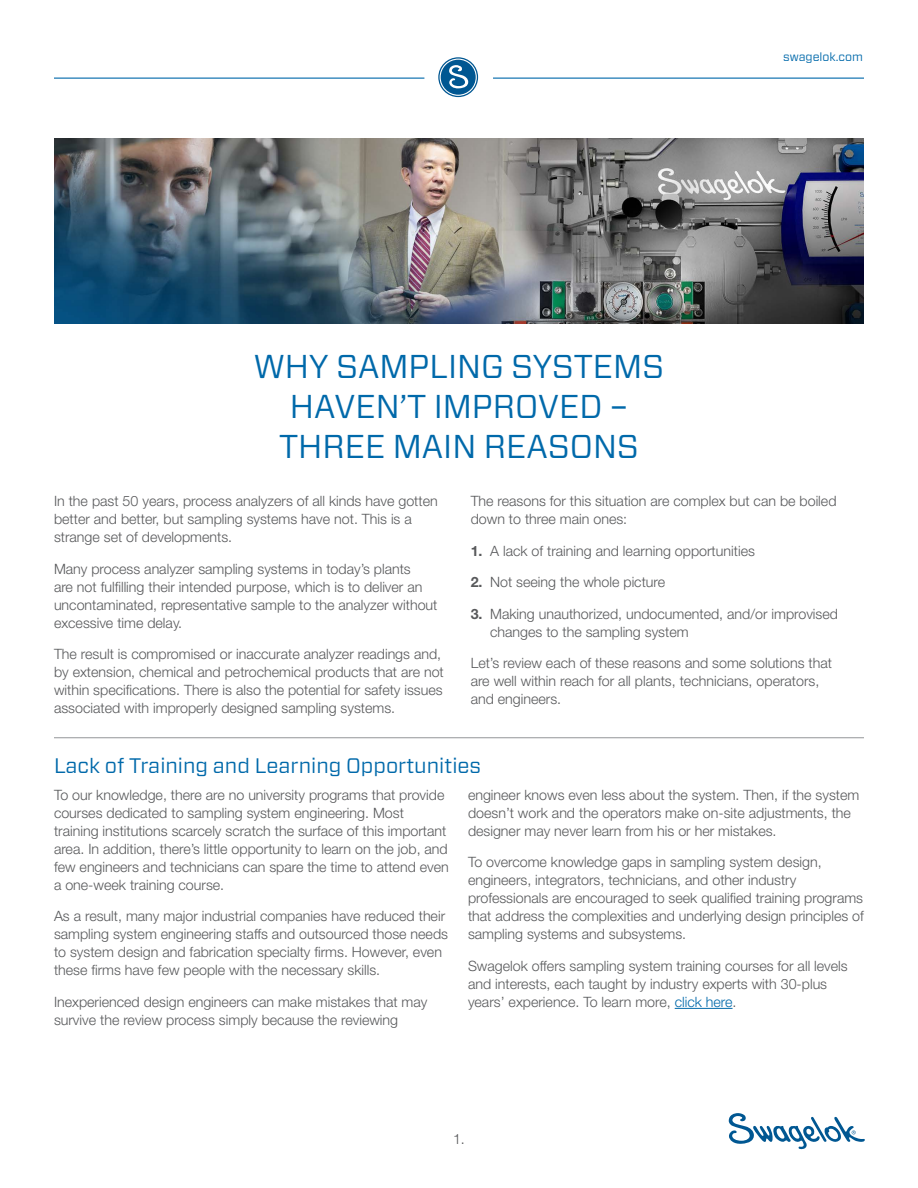
<style>
.page{position:relative;width:918px;height:1188px;background:#fff}
.page>*{position:absolute;margin:0;border:0;box-sizing:border-box;transform-origin:0 0}
.t1{font:33px/39.6px "Forza";color:#0069aa;text-align:center}
.t2{font:21px "Forza";color:#0069aa}
.t3{font:300 14.25px/18px "Helvetica Neue LT Std";color:#58595b}
.t4{font:12px "Forza";color:#0069aa}
.s1{font-weight:700}
.s2{color:#0069aa}
</style>
<div class="page">
<hr style="left:54px;top:78px;width:370px;height:1px;background:#0069aa">
<hr style="left:493px;top:78px;width:371px;height:1px;background:#0069aa">
<svg style="left:439px;top:58px;width:38px;height:38px"></svg>
<div style="left:438px;top:57px;width:40px;height:40px;border:1px solid #005792;border-radius:50%"></div>
<div style="left:441px;top:60px;width:35px;height:35px;background:#005792;border-radius:50%"></div>
<svg style="left:449px;top:65px;width:19px;height:24px"></svg>
<svg style="left:729px;top:1113px;width:136px;height:36px"></svg>
<hr style="left:675px;top:1008px;width:58px;height:1px;background:#0069aa">
<hr style="left:54px;top:737px;width:810px;height:1px;background:#939598">
<img style="left:54px;top:139px;width:810px;height:185px">
<h1 class="t1" style="left:254px;top:347px;width:412px">WHY SAMPLING SYSTEMS<br>HAVEN’T IMPROVED –<br>THREE MAIN REASONS</h1>
<p class="t4" style="left:783px;top:48px;width:81px">swagelok.com</p>
<p class="t3" style="left:54px;top:492px;width:385px">In the past 50 years, process analyzers of all kinds have gotten better and better, but sampling systems have not. This is a strange set of developments.</p>
<p class="t3" style="left:54px;top:560px;width:385px">Many process analyzer sampling systems in today’s plants<br>are not fulfilling their intended purpose, which is to deliver an uncontaminated, representative sample to the analyzer without excessive time delay.</p>
<p class="t3" style="left:54px;top:645px;width:391px">The result is compromised or inaccurate analyzer readings and, by extension, chemical and petrochemical products that are not within specifications. There is also the potential for safety issues associated with improperly designed sampling systems.</p>
<p class="t3" style="left:471px;top:492px;width:367px">The reasons for this situation are complex but can be boiled down to three main ones:</p>
<p class="t3" style="left:471px;top:542px;width:286px"><span class="s1">1.</span> A lack of training and learning opportunities</p>
<p class="t3" style="left:471px;top:573px;width:196px"><span class="s1">2.</span> Not seeing the whole picture</p>
<p class="t3" style="left:490px;top:605px;width:349px;text-indent:-19px"><span class="s1">3.</span> Making unauthorized, undocumented, and/or improvised changes to the sampling system</p>
<p class="t3" style="left:471px;top:654px;width:363px">Let’s review each of these reasons and some solutions that are well within reach for all plants, technicians, operators, and engineers.</p>
<h2 class="t2" style="left:54px;top:752px;width:429px">Lack of Training and Learning Opportunities</h2>
<p class="t3" style="left:54px;top:786px;width:396px">To our knowledge, there are no university programs that provide courses dedicated to sampling system engineering. Most training institutions scarcely scratch the surface of this important area. In addition, there’s little opportunity to learn on the job, and few engineers and technicians can spare the time to attend even a one-week training course.</p>
<p class="t3" style="left:54px;top:907px;width:396px">As a result, many major industrial companies have reduced their sampling system engineering staffs and outsourced those needs to system design and fabrication specialty firms. However, even these firms have few people with the necessary skills.</p>
<p class="t3" style="left:54px;top:993px;width:375px">Inexperienced design engineers can make mistakes that may survive the review process simply because the reviewing</p>
<p class="t3" style="left:468px;top:786px;width:393px">engineer knows even less about the system. Then, if the system doesn’t work and the operators make on-site adjustments, the designer may never learn from his or her mistakes.</p>
<p class="t3" style="left:468px;top:853px;width:397px">To overcome knowledge gaps in sampling system design, engineers, integrators, technicians, and other industry professionals are encouraged to seek qualified training programs that address the complexities and underlying design principles of sampling systems and subsystems.</p>
<p class="t3" style="left:468px;top:957px;width:381px">Swagelok offers sampling system training courses for all levels and interests, each taught by industry experts with 30-plus years’ experience. To learn more, <span class="s2">click here</span>.</p>
<p class="t3" style="left:453px;top:1130px;width:13px">1.</p>
</div>
